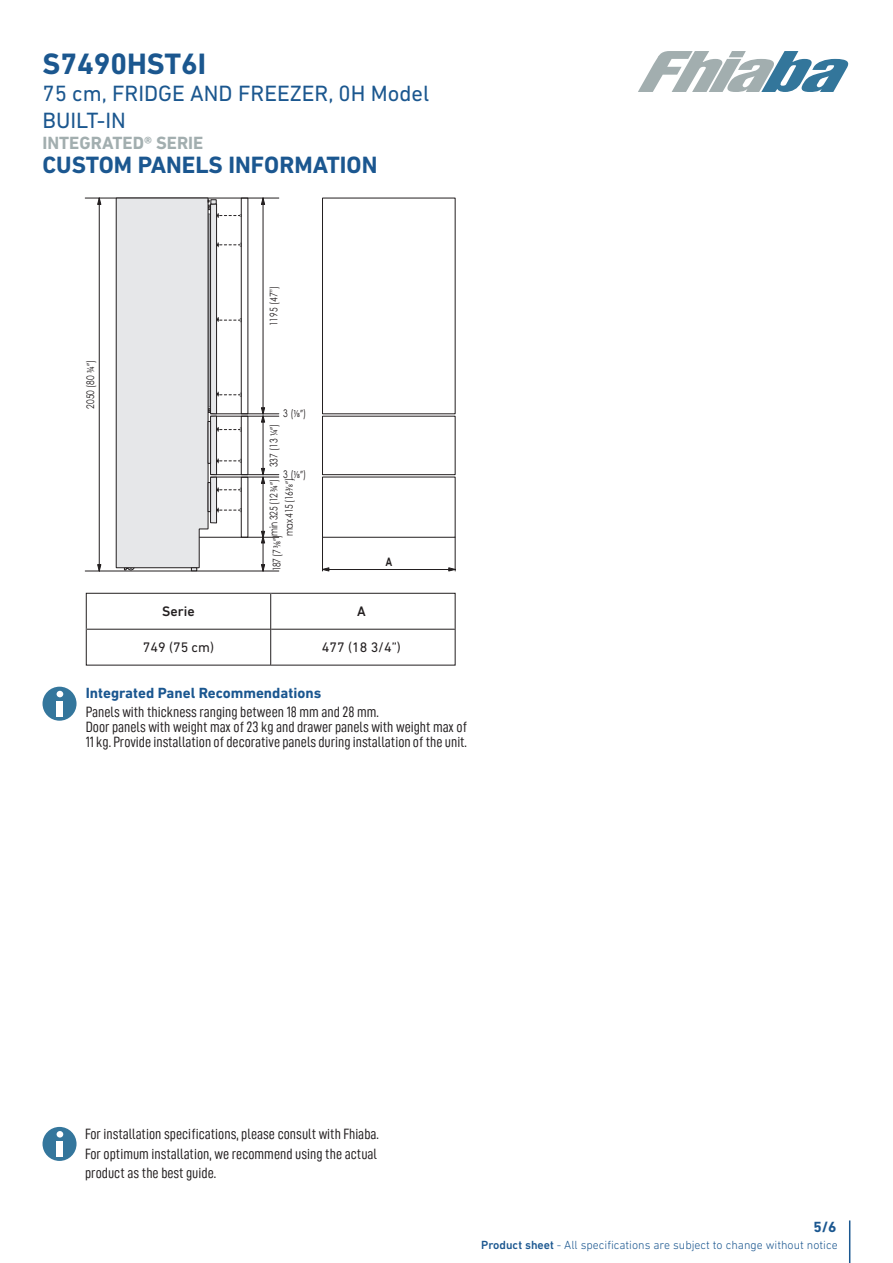
<style>
.page{position:relative;width:893px;height:1263px;background:#fff}
.page>*{position:absolute;margin:0;border:0;box-sizing:border-box;transform-origin:0 0}
.Product_code{font:700 30px "DIN Next LT Pro";color:#1b578f}
.Sottotitolo{font:700 24px "DIN Next LT Pro";color:#1b5790}
.Sigla{font:22.5px "DIN Next LT Pro";color:#1b578f}
.Serie{font:700 18px "DIN Next LT Pro";color:#a2aeaf}
.Information{font:15px/15px "D DIN Condensed";color:#231f20}
.Titolo_information{font:700 15px "DIN Next LT Pro";color:#1b5790}
.t1{font:14.1px "DIN Next LT Pro";color:#231f20}
.t2{font:500 14.1px "DIN Next LT Pro";color:#231f20}
.t3{font:300 12px "DIN Next LT Pro";color:#1b5790}
.t4{font:700 11.7px "Century Gothic";color:#231f20;scale:.8 1}
.t5{font:10.5px/15.1px "Century Gothic";letter-spacing:-.04em;color:#231f20;scale:.8 1}
.t6{font:10.5px "Myriad Pro";color:#231f20;scale:.8 1}
.s1{font-family:"Myriad Pro"}
.s2{font-family:"Century Gothic"}
.s3{font-weight:500}
</style>
<div class="page">
<hr style="left:849px;top:1220px;width:1px;height:43px;background:#1b5790">
<svg style="left:638px;top:51px;width:211px;height:41px"></svg>
<div style="left:43px;top:1127px;width:34px;height:34px;background:#34769c;border-radius:50%"></div>
<div style="left:57px;top:1141px;width:6px;height:16px;background:#fff"></div>
<svg style="left:57px;top:1131px;width:6px;height:6px"></svg>
<div style="left:43px;top:687px;width:34px;height:34px;background:#34769c;border-radius:50%"></div>
<div style="left:57px;top:701px;width:6px;height:15px;background:#fff"></div>
<svg style="left:57px;top:691px;width:6px;height:6px"></svg>
<hr style="left:85px;top:571px;width:194px;height:1px;background:#231f20">
<hr style="left:322px;top:569px;width:133px;height:1px;background:#231f20">
<hr style="left:85px;top:198px;width:194px;height:1px;background:#231f20">
<hr style="left:99px;top:198px;width:1px;height:373px;background:#231f20">
<hr style="left:263px;top:477px;width:1px;height:94px;background:#231f20">
<hr style="left:322px;top:537px;width:1px;height:34px;background:#231f20">
<hr style="left:455px;top:537px;width:1px;height:34px;background:#231f20">
<svg style="left:97px;top:197px;width:4px;height:8px"></svg>
<svg style="left:97px;top:564px;width:4px;height:8px"></svg>
<svg style="left:261px;top:564px;width:4px;height:8px"></svg>
<svg style="left:261px;top:538px;width:4px;height:5px"></svg>
<svg style="left:323px;top:567px;width:6px;height:4px"></svg>
<svg style="left:448px;top:567px;width:8px;height:4px"></svg>
<svg style="left:242px;top:198px;width:214px;height:340px"></svg>
<svg style="left:116px;top:198px;width:126px;height:373px"></svg>
<div style="left:241px;top:416px;width:7px;height:59px;border:1px solid #231f20"></div>
<div style="left:86px;top:593px;width:369px;height:72px;border:1px solid #231f20"></div>
<hr style="left:86px;top:629px;width:369px;height:1px;background:#231f20">
<hr style="left:270px;top:593px;width:1px;height:72px;background:#231f20">
<p class="Product_code" style="left:43px;top:46px;width:165px">S7490HST6I</p>
<p class="Sigla" style="left:43px;top:80px;width:388px">75 cm, FRIDGE AND FREEZER, 0H Model</p>
<p class="Sigla" style="left:43px;top:107px;width:85px">BUILT-IN</p>
<p class="Serie" style="left:43px;top:132px;width:162px">INTEGRATED® SERIE</p>
<p class="Sottotitolo" style="left:43px;top:150px;width:336px">CUSTOM PANELS INFORMATION</p>
<p class="t5" style="left:83px;top:409px;width:62px;rotate:-90deg">2050 (80 <span class="s1">¾”</span>)</p>
<p class="t5" style="left:266px;top:326px;width:52px;rotate:-90deg">1195 (47”)</p>
<p class="t6" style="left:283px;top:407px;width:31px"><span class="s2">3 (</span>1⁄8”<span class="s2">)</span></p>
<p class="t5" style="left:266px;top:467px;width:56px;rotate:-90deg">337 (13 <span class="s1">¼”</span>)</p>
<p class="t6" style="left:283px;top:468px;width:31px"><span class="s2">3 (</span>1⁄8”<span class="s2">)</span></p>
<p class="t5" style="left:266px;top:536px;width:74px;rotate:-90deg">min 325 (12 <span class="s1">¾”</span>) max 415 (16<span class="s1">3⁄8”</span>)</p>
<p class="t5" style="left:269px;top:571px;width:47px;rotate:-90deg">187 (7 <span class="s1">3⁄8”</span>)</p>
<p class="t2" style="left:162px;top:603px;width:34px">Serie</p>
<p class="t2" style="left:357px;top:603px;width:10px">A</p>
<p class="t4" style="left:385px;top:553px;width:10px">A</p>
<p class="t1" style="left:143px;top:639px;width:73px">749 (75 cm)</p>
<p class="t1" style="left:322px;top:639px;width:81px">477 (18 3/4”)</p>
<p class="Titolo_information" style="left:86px;top:684px;width:237px">Integrated Panel Recommendations</p>
<p class="Information" style="left:86px;top:704px;width:295px">Panels with thickness ranging between 18 mm and 28 mm.</p>
<p class="Information" style="left:86px;top:719px;width:383px">Door panels with weight max of 23 kg and drawer panels with weight max of<br>11 kg. Provide installation of decorative panels during installation of the unit.</p>
<p class="Information" style="left:85px;top:1126px;width:295px">For installation specifications, please consult with Fhiaba.</p>
<p class="Information" style="left:85px;top:1146px;width:294px">For optimum installation, we recommend using the actual</p>
<p class="Information" style="left:85px;top:1165px;width:133px">product as the best guide.</p>
<p class="Titolo_information" style="left:813px;top:1218px;width:25px">5/6</p>
<p class="t3" style="left:481px;top:1238px;width:358px"><span class="s3">Product sheet</span> - All specifications are subject to change without notice</p>
</div>
